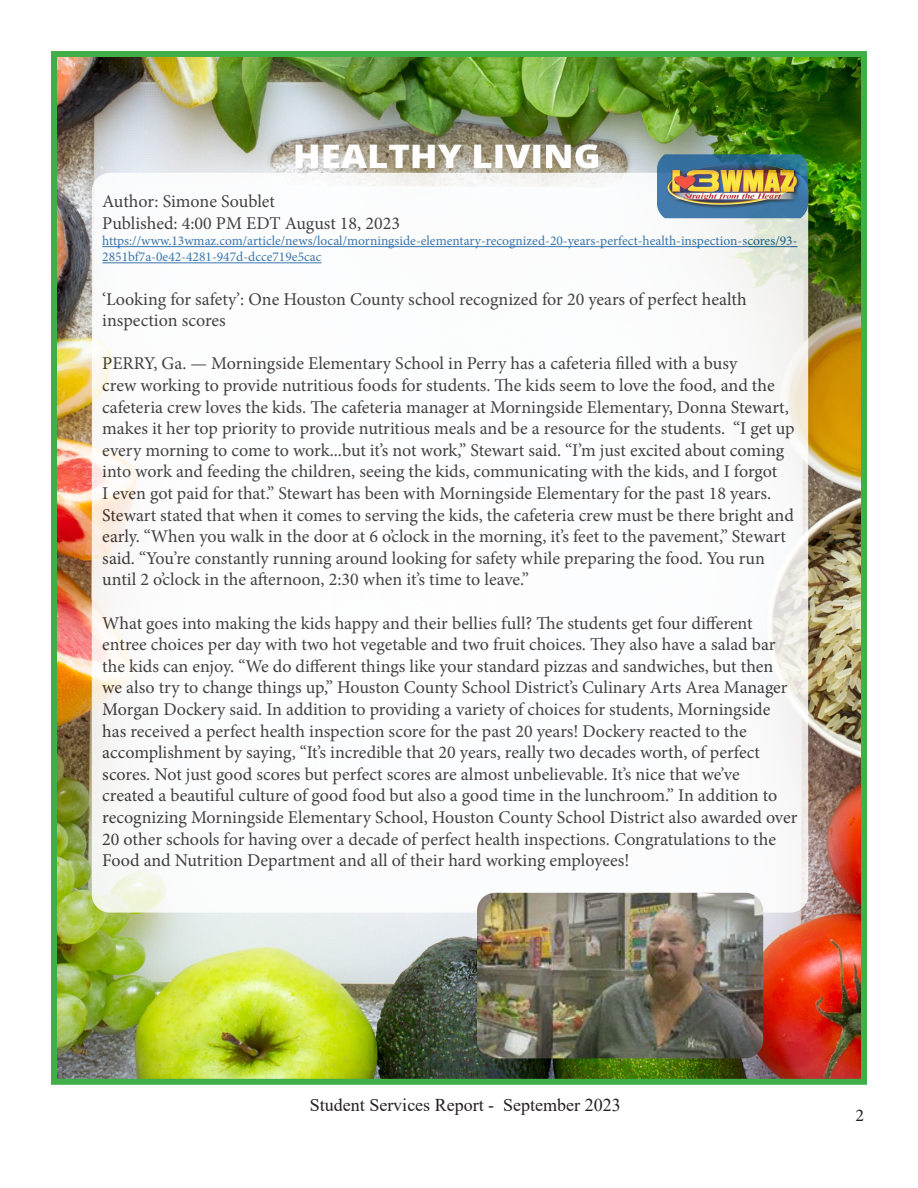
<style>
.page{position:relative;width:918px;height:1188px;background:#fff}
.page>*{position:absolute;margin:0;border:0;box-sizing:border-box;transform-origin:0 0}
.t1{font:18px/21.6px "Minion Pro";color:#231f20}
.t2{font:18px "Times New Roman";color:#231f20}
.t3{font:13.5px/16.2px "Minion Pro";color:#175d9e}
</style>
<div class="page">
<img style="left:58px;top:58px;width:802px;height:1020px">
<div style="left:51px;top:51px;width:816px;height:1034px;border:6px solid #40ae49"></div>
<div style="left:92px;top:173px;width:716px;height:740px;background:#fff;border-radius:18px"></div>
<hr style="left:102px;top:246px;width:696px;height:1px;background:#175d9e">
<hr style="left:102px;top:262px;width:220px;height:1px;background:#175d9e">
<img style="left:657px;top:154px;width:151px;height:64px">
<img style="left:477px;top:893px;width:286px;height:165px">
<p class="t1" style="left:102px;top:191px;width:299px">Author: Simone Soublet<br>Published: 4:00 PM EDT August 18, 2023</p>
<p class="t3" style="left:102px;top:233px;width:697px">https://www.13wmaz.com/article/news/local/morningside-elementary-recognized-20-years-perfect-health-inspection-scores/93-<br>2851bf7a-0e42-4281-947d-dcce719e5cac</p>
<p class="t1" style="left:102px;top:288px;width:646px">‘Looking for safety’: One Houston County school recognized for 20 years of perfect health inspection scores</p>
<p class="t1" style="left:102px;top:353px;width:694px">PERRY, Ga. — Morningside Elementary School in Perry has a cafeteria filled with a busy<br>crew working to provide nutritious foods for students. The kids seem to love the food, and the cafeteria crew loves the kids. The cafeteria manager at Morningside Elementary, Donna Stewart, makes it her top priority to provide nutritious meals and be a resource for the students. “I get up every morning to come to work...but it’s not work,” Stewart said. “I’m just excited about coming into work and feeding the children, seeing the kids, communicating with the kids, and I forgot<br>I even got paid for that.” Stewart has been with Morningside Elementary for the past 18 years.<br>Stewart stated that when it comes to serving the kids, the cafeteria crew must be there bright and early. “When you walk in the door at 6 o’clock in the morning, it’s feet to the pavement,” Stewart said. “You’re constantly running around looking for safety while preparing the food. You run until 2 o’clock in the afternoon, 2:30 when it’s time to leave.”</p>
<p class="t1" style="left:102px;top:612px;width:697px">What goes into making the kids happy and their bellies full? The students get four different entree choices per day with two hot vegetable and two fruit choices. They also have a salad bar the kids can enjoy. “We do different things like your standard pizzas and sandwiches, but then we also try to change things up,” Houston County School District’s Culinary Arts Area Manager Morgan Dockery said. In addition to providing a variety of choices for students, Morningside has received a perfect health inspection score for the past 20 years! Dockery reacted to the accomplishment by saying, “It’s incredible that 20 years, really two decades worth, of perfect scores. Not just good scores but perfect scores are almost unbelievable. It’s nice that we’ve<br>created a beautiful culture of good food but also a good time in the lunchroom.” In addition to recognizing Morningside Elementary School, Houston County School District also awarded over 20 other schools for having over a decade of perfect health inspections. Congratulations to the Food and Nutrition Department and all of their hard working employees!</p>
<p class="t2" style="left:310px;top:1092px;width:312px">Student Services Report - September 2023</p>
<p class="t1" style="left:855px;top:1104px;width:10px">2</p>
</div>
